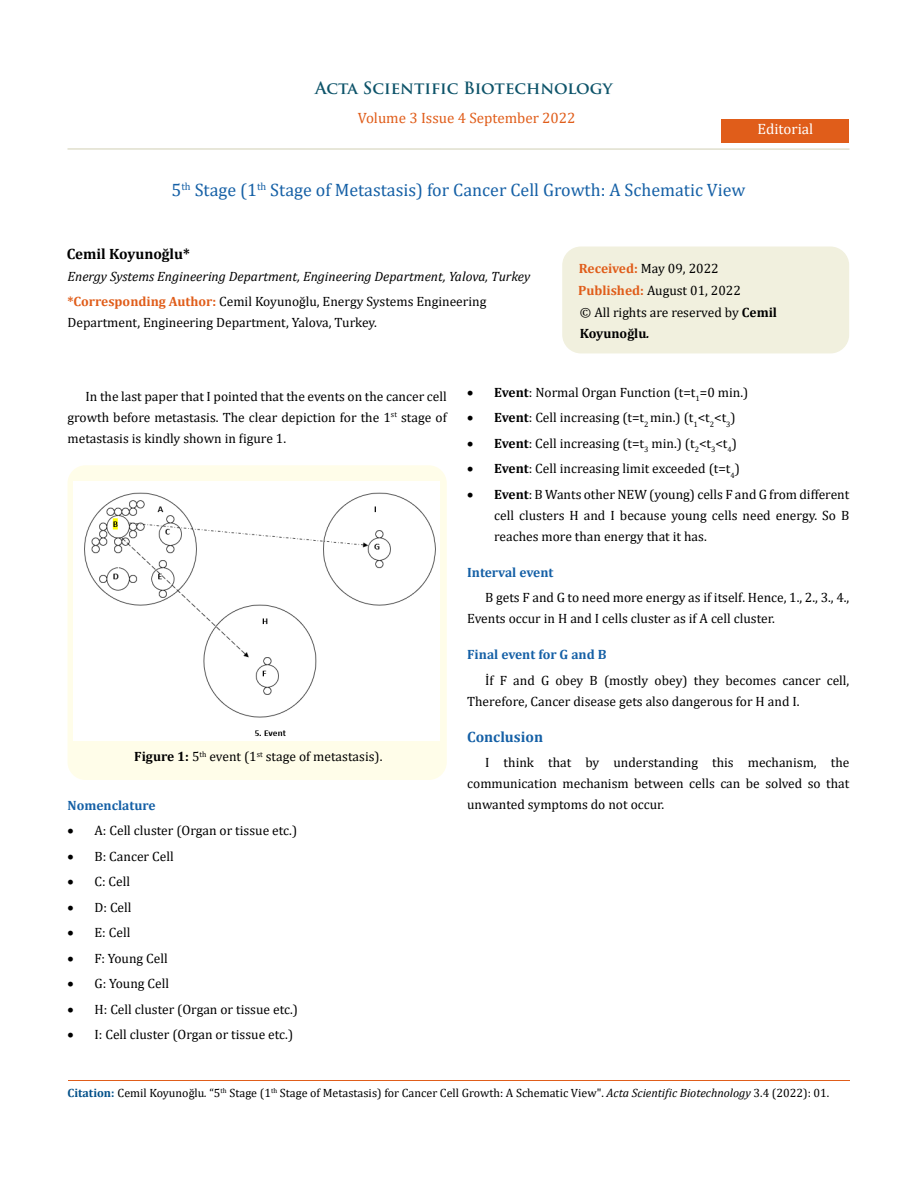
<style>
.page{position:relative;width:917px;height:1188px;background:#fff}
.page>*{position:absolute;margin:0;border:0;box-sizing:border-box;transform-origin:0 0}
.t1{font:18px "Cambria";color:#1560a6}
.t2{font:700 16.5px "Trajan Pro";color:#0e546a}
.t3{font:15px "Cambria";color:#e05d1a}
.t4{font:700 15px "Cambria";color:#000}
.t5{font:700 15px "Cambria";color:#1560a6}
.t6{font:15px "Cambria";color:#fff}
.t7{font:13.5px/21px "Cambria";color:#000}
.t8{font:italic 13.5px/24.6px "Cambria";color:#000}
.t9{font:700 13.5px "Cambria";color:#1560a6}
.t10{font:12px "Cambria";color:#000}
.s1{font-weight:700;font-style:normal;color:#e05d1a}
.s2{font-style:normal}
.s3{font-weight:700;color:#e05d1a}
.s4{font-weight:700}
.s5{font-weight:700;font-style:italic}
.s6{font-weight:700;color:#035089}
.s7{font-style:italic}
</style>
<div class="page">
<div style="left:721px;top:119px;width:128px;height:23px;background:#e05d1a"></div>
<div style="left:563px;top:247px;width:285px;height:106px;background:#f1f0de;border-radius:18px"></div>
<div style="left:562px;top:247px;width:287px;height:106px;border:2px solid #f1f0de;border-radius:18px"></div>
<div style="left:67px;top:465px;width:380px;height:315px;background:#fffde9;border-radius:18px"></div>
<div style="left:74px;top:482px;width:366px;height:259px;background:#fff"></div>
<hr style="left:68px;top:1081px;width:781px;height:1px;background:#e05d1a">
<hr style="left:67px;top:148px;width:782px;height:2px;background:#e0dfcd">
<p class="t2" style="left:315px;top:77px;width:299px">Acta Scientific Biotechnology</p>
<p class="t3" style="left:358px;top:109px;width:219px">Volume 3 Issue 4 September 2022</p>
<p class="t6" style="left:757px;top:120px;width:57px">Editorial</p>
<h1 class="t1" style="left:171px;top:180px;width:575px">5<sup>th</sup> Stage (1<sup>th</sup> Stage of Metastasis) for Cancer Cell Growth: A Schematic View</h1>
<p class="t4" style="left:67px;top:243px;width:125px">Cemil Koyunoğlu*</p>
<p class="t8" style="left:67px;top:264px;width:464px">Energy Systems Engineering Department, Engineering Department, Yalova, Turkey <span class="s1">*Corresponding Author:</span> <span class="s2">Cemil Koyunoğlu, Energy Systems Engineering</span></p>
<p class="t7" style="left:67px;top:312px;width:311px">Department, Engineering Department, Yalova, Turkey.</p>
<p class="t7" style="left:578px;top:258px;width:200px;line-height:21.5px"><span class="s3">Received:</span> May 09, 2022<br><span class="s3">Published:</span> August 01, 2022<br>© All rights are reserved by <span class="s4">Cemil<br>Koyunoğlu</span><span class="s5">.</span></p>
<p class="t7" style="left:67px;top:386px;width:381px;text-align:justify;text-indent:18px">In the last paper that I pointed that the events on the cancer cell growth before metastasis. The clear depiction for the 1<sup>st</sup> stage of metastasis is kindly shown in figure 1.</p>
<p class="t7" style="left:467px;top:381px;width:282px">• <span class="s4">Event</span>: Normal Organ Function (t=t<sub>1</sub>=0 min.)</p>
<p class="t7" style="left:467px;top:407px;width:270px">• <span class="s4">Event</span>: Cell increasing (t=t<sub>2</sub> min.) (t<sub>1</sub>&lt;t<sub>2</sub>&lt;t<sub>3</sub>)</p>
<p class="t7" style="left:467px;top:432px;width:271px">• <span class="s4">Event</span>: Cell increasing (t=t<sub>3</sub> min.) (t<sub>2</sub>&lt;t<sub>3</sub>&lt;t<sub>4</sub>)</p>
<p class="t7" style="left:467px;top:458px;width:274px">• <span class="s4">Event</span>: Cell increasing limit exceeded (t=t<sub>4</sub>)</p>
<p class="t7" style="left:494px;top:483px;width:357px;text-align:justify;text-indent:-27px">• <span class="s4">Event</span>: B Wants other NEW (young) cells F and G from different cell clusters H and I because young cells need energy. So B reaches more than energy that it has.</p>
<p class="t9" style="left:467px;top:562px;width:88px">Interval event</p>
<p class="t7" style="left:467px;top:587px;width:384px;text-indent:18px">B gets F and G to need more energy as if itself. Hence, 1., 2., 3., 4.,<br>Events occur in H and I cells cluster as if A cell cluster.</p>
<p class="t9" style="left:467px;top:645px;width:141px">Final event for G and B</p>
<p class="t7" style="left:467px;top:669px;width:383px;text-indent:18px">İf F and G obey B (mostly obey) they becomes cancer cell,<br>Therefore, Cancer disease gets also dangerous for H and I.</p>
<p class="t5" style="left:467px;top:726px;width:77px">Conclusion</p>
<p class="t7" style="left:467px;top:752px;width:384px;text-align:justify;text-indent:18px">I think that by understanding this mechanism, the communication mechanism between cells can be solved so that unwanted symptoms do not occur.</p>
<p class="t7" style="left:134px;top:746px;width:250px"><span class="s4">Figure 1:</span> 5<sup>th</sup> event (1<sup>st</sup> stage of metastasis).</p>
<p class="t9" style="left:67px;top:796px;width:90px">Nomenclature</p>
<p class="t7" style="left:67px;top:820px;width:231px">• A: Cell cluster (Organ or tissue etc.)</p>
<p class="t7" style="left:67px;top:846px;width:108px">• B: Cancer Cell</p>
<p class="t7" style="left:67px;top:871px;width:64px">• C: Cell</p>
<p class="t7" style="left:67px;top:897px;width:65px">• D: Cell</p>
<p class="t7" style="left:67px;top:922px;width:64px">• E: Cell</p>
<p class="t7" style="left:67px;top:948px;width:102px">• F: Young Cell</p>
<p class="t7" style="left:67px;top:973px;width:103px">• G: Young Cell</p>
<p class="t7" style="left:67px;top:999px;width:232px">• H: Cell cluster (Organ or tissue etc.)</p>
<p class="t7" style="left:67px;top:1024px;width:227px">• I: Cell cluster (Organ or tissue etc.)</p>
<p class="t10" style="left:68px;top:1086px;width:763px"><span class="s6">Citation:</span> Cemil Koyunoğlu<span class="s7">.</span> “5<sup>th</sup> Stage (1<sup>th</sup> Stage of Metastasis) for Cancer Cell Growth: A Schematic View". <span class="s7">Acta Scientific Biotechnology</span> 3.4 (2022): 01.</p>
</div>
